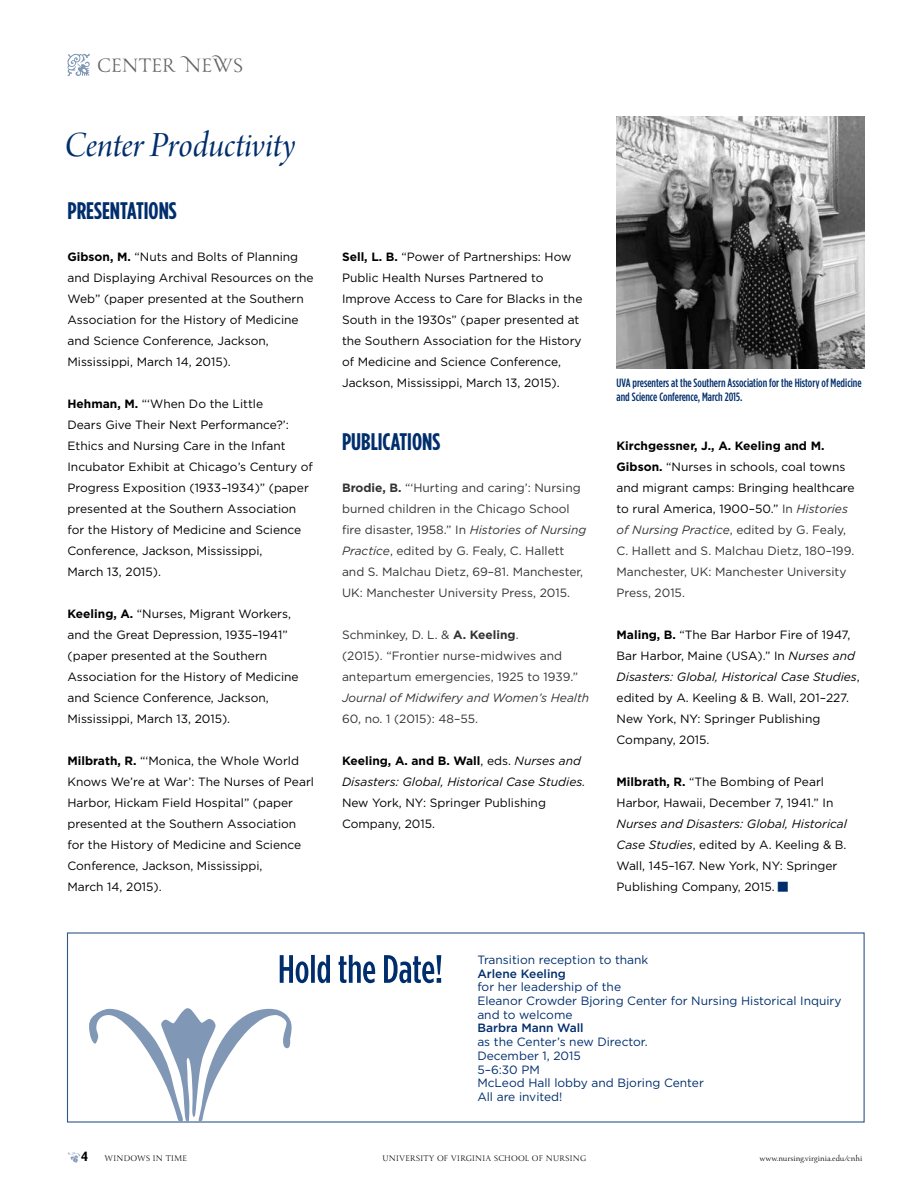
<style>
.page{position:relative;width:918px;height:1188px;background:#fff}
.page>*{position:absolute;margin:0;border:0;box-sizing:border-box;transform-origin:0 0}
.t1{font:37.5px "Arno Pro Italic Display";letter-spacing:-.005em;color:#002e6d}
.t2{font:700 24px "Gotham Condensed";color:#002e6d}
.t3{font:18px "Yana Rplus Swash Caps I";color:#636466}
.t4{font:12px/21px "Gotham";color:#000}
.t5{font:12px/21px "Gotham";color:#333}
.t6{font:12px/13.6px "Gotham";color:#002e6d}
.t7{font:500 12px/13.5px "Gotham Condensed";color:#002e6d}
.t8{font:italic 12px/21px "Gotham";color:#000}
.t9{font:italic 12px "Gotham";color:#333}
.t10{font:500 12px "Gotham";color:#002e6d}
.t11{font:7.5px "Yana Rplus Swash Caps I";letter-spacing:.03em;color:#000}
.s1{font-weight:700}
.s2{font-style:italic}
.s3{font-weight:700;font-style:normal}
.s4{font-style:normal}
.s5{font-weight:700;color:#000}
.s6{color:#000}
.s7{color:#002e6d}
.s8{font-family:"Gil Sans Con";font-weight:700;font-size:13.5px}
</style>
<div class="page">
<svg style="left:67px;top:54px;width:23px;height:22px"></svg>
<img style="left:616px;top:116px;width:248px;height:252px">
<svg style="left:280px;top:955px;width:161px;height:28px"></svg>
<svg style="left:89px;top:1008px;width:203px;height:114px"></svg>
<h3 class="t3" style="left:97px;top:55px;width:147px">CENTER NEWS</h3>
<h1 class="t1" style="left:64px;top:124px;width:233px">Center Productivity</h1>
<h2 class="t2" style="left:68px;top:197px;width:111px">PRESENTATIONS</h2>
<p class="t4" style="left:68px;top:246px;width:248px"><span class="s1">Gibson, M.</span> “Nuts and Bolts of Planning and Displaying Archival Resources on the Web” (paper presented at the Southern Association for the History of Medicine and Science Conference, Jackson, Mississippi, March 14, 2015).</p>
<p class="t4" style="left:68px;top:393px;width:247px"><span class="s1">Hehman, M.</span> “‘When Do the Little<br>Dears Give Their Next Performance?’:<br>Ethics and Nursing Care in the Infant Incubator Exhibit at Chicago’s Century of Progress Exposition (1933–1934)” (paper presented at the Southern Association for the History of Medicine and Science Conference, Jackson, Mississippi,<br>March 13, 2015).</p>
<p class="t4" style="left:68px;top:603px;width:233px"><span class="s1">Keeling, A.</span> “Nurses, Migrant Workers, and the Great Depression, 1935–1941” (paper presented at the Southern Association for the History of Medicine and Science Conference, Jackson, Mississippi, March 13, 2015).</p>
<p class="t4" style="left:68px;top:750px;width:248px"><span class="s1">Milbrath, R.</span> “‘Monica, the Whole World Knows We’re at War’: The Nurses of Pearl Harbor, Hickam Field Hospital” (paper presented at the Southern Association for the History of Medicine and Science Conference, Jackson, Mississippi,<br>March 14, 2015).</p>
<p class="t4" style="left:342px;top:246px;width:242px"><span class="s1">Sell, L. B.</span> “Power of Partnerships: How Public Health Nurses Partnered to Improve Access to Care for Blacks in the South in the 1930s” (paper presented at the Southern Association for the History of Medicine and Science Conference, Jackson, Mississippi, March 13, 2015).</p>
<h2 class="t2" style="left:342px;top:428px;width:100px">PUBLICATIONS</h2>
<p class="t5" style="left:342px;top:477px;width:246px"><span class="s1">Brodie, B.</span> “‘Hurting and caring’: Nursing burned children in the Chicago School fire disaster, 1958.” In <span class="s2">Histories of Nursing Practice</span>, edited by G. Fealy, C. Hallett and S. Malchau Dietz, 69–81. Manchester, UK: Manchester University Press, 2015.</p>
<p class="t5" style="left:342px;top:624px;width:238px">Schminkey, D. L. &amp; <span class="s1">A. Keeling</span>.<br>(2015). “Frontier nurse-midwives and antepartum emergencies, 1925 to 1939.”</p>
<p class="t9" style="left:342px;top:691px;width:249px">Journal of Midwifery and Women’s Health</p>
<p class="t5" style="left:342px;top:708px;width:137px">60, no. 1 (2015): 48–55.</p>
<p class="t8" style="left:342px;top:750px;width:245px"><span class="s3">Keeling, A. and B. Wall</span><span class="s4">, eds.</span> Nurses and<br>Disasters: Global, Historical Case Studies.</p>
<p class="t4" style="left:342px;top:792px;width:205px">New York, NY: Springer Publishing<br>Company, 2015.</p>
<p class="t7" style="left:617px;top:376px;width:247px">UVA presenters at the Southern Association for the History of Medicine and Science Conference, March 2015.</p>
<p class="t5" style="left:617px;top:435px;width:240px"><span class="s5">Kirchgessner, J., A. Keeling and M.<br>Gibson.</span> <span class="s6">“Nurses in schools, coal towns and migrant camps: Bringing healthcare to rural America, 1900–50.”</span> In <span class="s2">Histories of Nursing Practice</span>, edited by G. Fealy, C. Hallett and S. Malchau Dietz, 180–199.<br>Manchester, UK: Manchester University Press, 2015.</p>
<p class="t4" style="left:617px;top:624px;width:245px"><span class="s1">Maling, B.</span> “The Bar Harbor Fire of 1947, Bar Harbor, Maine (USA).” In <span class="s2">Nurses and Disasters: Global, Historical Case Studies</span>, edited by A. Keeling &amp; B. Wall, 201–227.<br>New York, NY: Springer Publishing Company, 2015.</p>
<p class="t4" style="left:617px;top:771px;width:218px"><span class="s1">Milbrath, R.</span> “The Bombing of Pearl<br>Harbor, Hawaii, December 7, 1941.” In</p>
<p class="t4" style="left:617px;top:813px;width:232px"><span class="s2">Nurses and Disasters: Global, Historical Case Studies</span>, edited by A. Keeling &amp; B.<br>Wall, 145–167. New York, NY: Springer Publishing Company, 2015. <span class="s7">■</span></p>
<p class="t6" style="left:477px;top:953px;width:173px">Transition reception to thank</p>
<p class="t10" style="left:477px;top:967px;width:90px">Arlene Keeling</p>
<p class="t6" style="left:477px;top:980px;width:366px">for her leadership of the<br>Eleanor Crowder Bjoring Center for Nursing Historical Inquiry and to welcome</p>
<p class="t10" style="left:477px;top:1021px;width:108px">Barbra Mann Wall</p>
<p class="t6" style="left:477px;top:1035px;width:228px">as the Center’s new Director.<br>December 1, 2015<br>5–6:30 PM<br>McLeod Hall lobby and Bjoring Center<br>All are invited!</p>
<p class="t11" style="left:81px;top:1154px;width:108px"><span class="s8">4</span> WINDOWS IN TIME</p>
<p class="t11" style="left:382px;top:1154px;width:206px">UNIVERSITY OF VIRGINIA SCHOOL OF NURSING</p>
<p class="t11" style="left:760px;top:1154px;width:104px">WWW.NURSING.VIRGINIA.EDU/CNHI</p>
</div>
